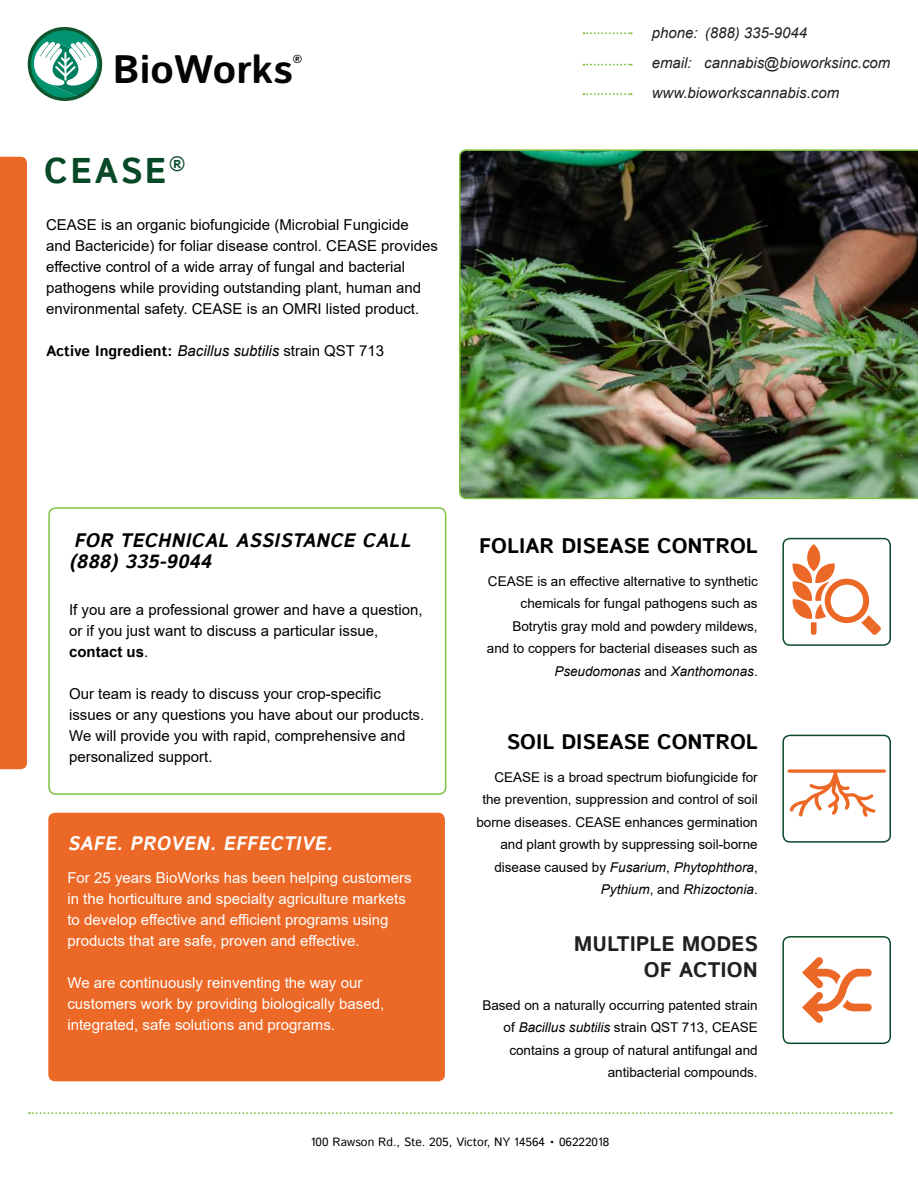
<style>
.page{position:relative;width:918px;height:1188px;background:#fff}
.page>*{position:absolute;margin:0;border:0;box-sizing:border-box;transform-origin:0 0}
.t1{font:700 39.75px "Istok Web";color:#040503}
.t2{font:700 35.7px "Istok Web";letter-spacing:.075em;color:#074927;scale:.96 1}
.t3{font:700 21px "Istok Web";color:#000}
.t4{font:700 21px/25.2px "Istok Web";color:#231f20;text-align:right}
.t5{font:italic 700 19.5px/21.6px "Istok Web";color:#000;scale:.96 1}
.t6{font:italic 700 19.5px "Istok Web";color:#fff;scale:.96 1}
.t7{font:15px/21px "Arial";color:#000}
.t8{font:15px/21px "Arial";color:#fff}
.t9{font:italic 15px/30px "Arial";color:#231f20}
.t10{font:700 15px "Istok Web";color:#000}
.t11{font:13.5px/22.5px "Arial";color:#000;text-align:right}
.t12{font:12px "Istok Web";color:#000}
.t13{font:700 11.55px "Istok Web";color:#040503}
.s1{font-family:"Arial";font-weight:400;font-style:italic}
.s2{font-family:"Arial";font-weight:400}
.s3{font-weight:700}
.s4{font-style:italic}
</style>
<div class="page">
<div style="left:48px;top:813px;width:397px;height:268px;background:#ec6826;border-radius:7px"></div>
<svg style="left:28px;top:27px;width:74px;height:74px"></svg>
<div style="left:807px;top:544px;width:13px;height:27px;background:#ec6826;border-radius:50%"></div>
<svg style="left:792px;top:563px;width:89px;height:72px"></svg>
<div style="left:782px;top:538px;width:109px;height:108px;border:2px solid #0a4a28;border-radius:7px"></div>
<div style="left:782px;top:735px;width:109px;height:108px;border:2px solid #0a4a28;border-radius:7px"></div>
<div style="left:782px;top:936px;width:109px;height:108px;border:2px solid #0a4a28;border-radius:7px"></div>
<svg style="left:787px;top:769px;width:99px;height:48px"></svg>
<div style="left:0;top:157px;width:27px;height:612px;background:#ec6827"></div>
<svg style="left:29px;top:1112px;width:863px;height:2px"></svg>
<div style="left:48px;top:507px;width:398px;height:288px;border:2px solid #7fc041;border-radius:7px"></div>
<svg style="left:802px;top:957px;width:70px;height:66px"></svg>
<svg style="left:583px;top:93px;width:49px;height:2px"></svg>
<svg style="left:583px;top:64px;width:49px;height:2px"></svg>
<svg style="left:583px;top:32px;width:49px;height:2px"></svg>
<img style="left:459px;top:149px;width:459px;height:351px">
<h1 class="t1" style="left:113px;top:43px;width:181px">BioWorks</h1>
<p class="t13" style="left:293px;top:51px;width:11px">®</p>
<h2 class="t2" style="left:44px;top:147px;width:148px">CEASE<sup>®</sup></h2>
<p class="t7" style="left:46px;top:214px;width:393px">CEASE is an organic biofungicide (Microbial Fungicide<br>and Bactericide) for foliar disease control. CEASE provides effective control of a wide array of fungal and bacterial pathogens while providing outstanding plant, human and environmental safety. CEASE is an OMRI listed product.</p>
<p class="t10" style="left:46px;top:341px;width:340px">Active Ingredient: <span class="s1">Bacillus subtilis</span> <span class="s2">strain QST 713</span></p>
<p class="t9" style="left:652px;top:18px;width:240px">phone: (888) 335-9044<br>email: cannabis@bioworksinc.com www.bioworkscannabis.com</p>
<h3 class="t5" style="left:69px;top:529px;width:363px">FOR TECHNICAL ASSISTANCE CALL (888) 335-9044</h3>
<p class="t7" style="left:69px;top:599px;width:355px">If you are a professional grower and have a question, or if you just want to discuss a particular issue, <span class="s3">contact us</span>.</p>
<p class="t7" style="left:69px;top:683px;width:357px">Our team is ready to discuss your crop-specific issues or any questions you have about our products.<br>We will provide you with rapid, comprehensive and personalized support.</p>
<h3 class="t6" style="left:67px;top:831px;width:282px">SAFE. PROVEN. EFFECTIVE.</h3>
<p class="t8" style="left:67px;top:867px;width:346px">For 25 years BioWorks has been helping customers in the horticulture and specialty agriculture markets to develop effective and efficient programs using products that are safe, proven and effective.</p>
<p class="t8" style="left:67px;top:972px;width:318px">We are continuously reinventing the way our customers work by providing biologically based, integrated, safe solutions and programs.</p>
<h3 class="t3" style="left:479px;top:532px;width:280px">FOLIAR DISEASE CONTROL</h3>
<p class="t11" style="left:487px;top:570px;width:272px">CEASE is an effective alternative to synthetic chemicals for fungal pathogens such as Botrytis gray mold and powdery mildews, and to coppers for bacterial diseases such as <span class="s4">Pseudomonas</span> and <span class="s4">Xanthomonas</span>.</p>
<h3 class="t3" style="left:507px;top:728px;width:252px">SOIL DISEASE CONTROL</h3>
<p class="t11" style="left:476px;top:766px;width:283px">CEASE is a broad spectrum biofungicide for the prevention, suppression and control of soil borne diseases. CEASE enhances germination and plant growth by suppressing soil-borne disease caused by <span class="s4">Fusarium</span>, <span class="s4">Phytophthora</span>, <span class="s4">Pythium</span>, and <span class="s4">Rhizoctonia</span>.</p>
<h3 class="t4" style="left:574px;top:931px;width:185px">MULTIPLE MODES<br>OF ACTION</h3>
<p class="t11" style="left:482px;top:993px;width:277px">Based on a naturally occurring patented strain of <span class="s4">Bacillus subtilis</span> strain QST 713, CEASE contains a group of natural antifungal and antibacterial compounds.</p>
<p class="t12" style="left:311px;top:1134px;width:300px">100 Rawson Rd., Ste. 205, Victor, NY 14564 • 06222018</p>
</div>
